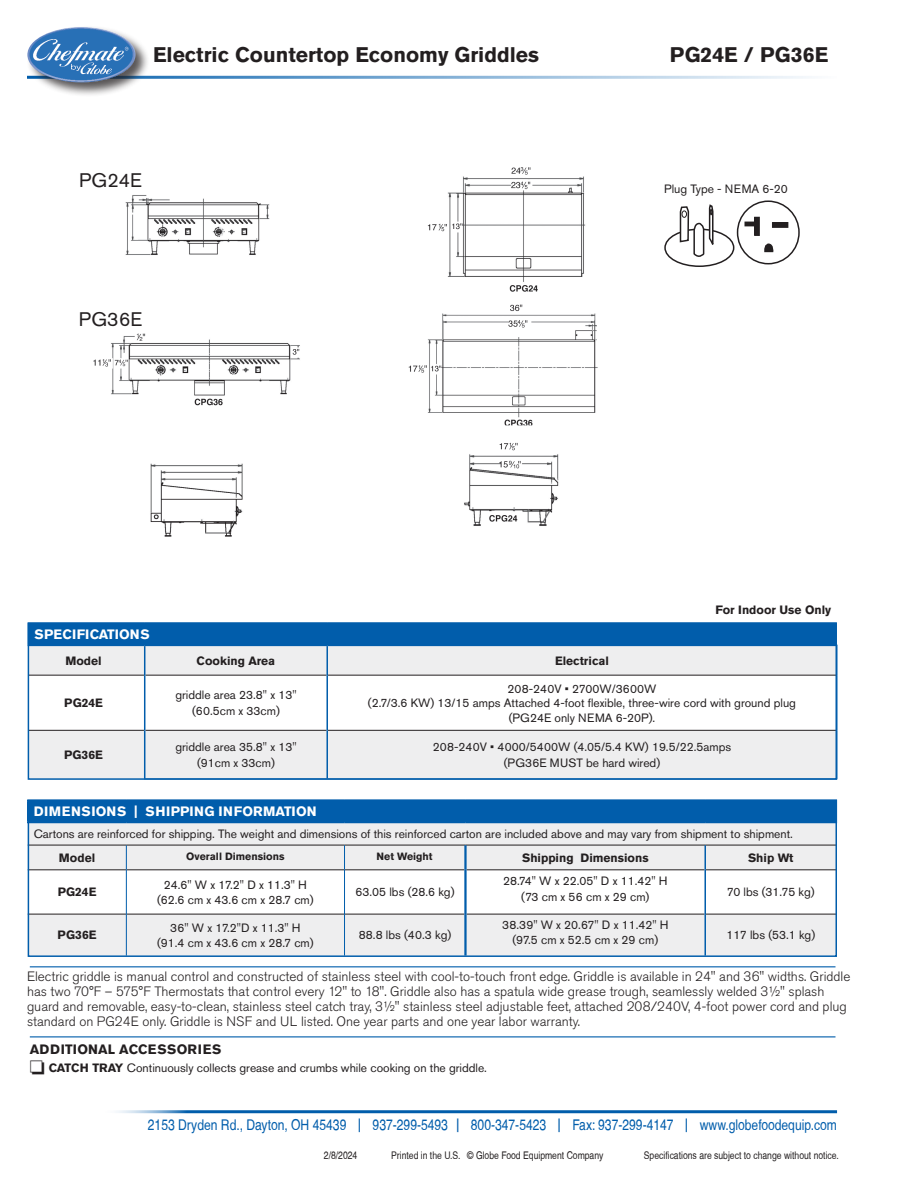
<style>
.page{position:relative;width:918px;height:1188px;background:#fff}
.page>*{position:absolute;margin:0;border:0;box-sizing:border-box;transform-origin:0 0}
.t1{font:700 21px "Akzidenz Grotesk Pro";color:#231f20}
.t2{font:19.5px "Akzidenz Grotesk Pro";color:#231f20}
.t3{font:condensed 14.7px "Helvetica";color:#015dab}
.t4{font:300 13.5px/15px "Akzidenz Grotesk Pro";color:#231f20}
.t5{font:700 13.5px "Akzidenz Grotesk Pro";letter-spacing:.04em;color:#fff}
.t6{font:700 13.5px "Akzidenz Grotesk Pro";letter-spacing:.01em;color:#231f20}
.t7{font:700 13.5px "Akzidenz Grotesk Pro";color:#fff}
.t8{font:12px/14.4px "Akzidenz Grotesk Pro";color:#231f20;text-align:center}
.t9{font:700 12px "Akzidenz Grotesk Pro";color:#231f20}
.t10{font:condensed 10.5px "Helvetica";color:#231f20}
.t11{font:700 10.5px "Akzidenz Grotesk Pro";color:#231f20}
.s1{font-weight:700}
.s2{font-family:"Akzidenz Grotesk Pro";font-stretch:normal}
</style>
<div class="page">
<hr style="left:27px;top:76px;width:810px;height:3px;background:#015dab">
<div style="left:26px;top:26px;width:124px;height:71px;background:#231f20;opacity:.75"></div>
<img style="left:27px;top:27px;width:109px;height:55px">
<hr style="left:99px;top:1110px;width:738px;height:3px;background:#015dab">
<hr style="left:30px;top:1036px;width:806px;height:1px;background:#015dab">
<hr style="left:30px;top:966px;width:806px;height:1px;background:#015dab">
<div style="left:28px;top:623px;width:809px;height:22px;background:#015dab"></div>
<div style="left:31px;top:646px;width:803px;height:131px;background:#eeeeef"></div>
<svg style="left:31px;top:676px;width:803px;height:54px"></svg>
<hr style="left:327px;top:779px;width:511px;height:1px;background:#015dab">
<hr style="left:28px;top:675px;width:116px;height:1px;background:#231f20">
<hr style="left:145px;top:675px;width:181px;height:1px;background:#231f20">
<hr style="left:328px;top:675px;width:508px;height:1px;background:#231f20">
<hr style="left:28px;top:730px;width:116px;height:1px;background:#231f20">
<hr style="left:328px;top:730px;width:508px;height:1px;background:#231f20">
<hr style="left:145px;top:730px;width:181px;height:1px;background:#231f20">
<svg style="left:144px;top:646px;width:1px;height:29px"></svg>
<hr style="left:144px;top:675px;width:1px;height:55px;background:#015dab">
<hr style="left:144px;top:730px;width:1px;height:49px;background:#015dab">
<hr style="left:326px;top:646px;width:2px;height:29px;background:#015dab">
<hr style="left:326px;top:675px;width:2px;height:55px;background:#015dab">
<hr style="left:836px;top:646px;width:2px;height:29px;background:#015dab">
<hr style="left:836px;top:675px;width:2px;height:55px;background:#015dab">
<hr style="left:836px;top:730px;width:2px;height:49px;background:#015dab">
<hr style="left:326px;top:730px;width:2px;height:49px;background:#015dab">
<hr style="left:28px;top:645px;width:117px;height:1px;background:#015dab">
<hr style="left:145px;top:645px;width:182px;height:1px;background:#015dab">
<hr style="left:327px;top:645px;width:511px;height:1px;background:#015dab">
<div style="left:28px;top:800px;width:808px;height:22px;background:#015dab"></div>
<div style="left:31px;top:823px;width:803px;height:131px;background:#eeeeef"></div>
<hr style="left:28px;top:914px;width:98px;height:1px;background:#231f20">
<hr style="left:127px;top:914px;width:217px;height:1px;background:#231f20">
<hr style="left:345px;top:914px;width:119px;height:1px;background:#231f20">
<hr style="left:467px;top:914px;width:237px;height:1px;background:#231f20">
<hr style="left:706px;top:914px;width:130px;height:1px;background:#231f20">
<svg style="left:27px;top:801px;width:1px;height:21px"></svg>
<hr style="left:27px;top:800px;width:99px;height:1px;background:#015dab">
<hr style="left:27px;top:822px;width:99px;height:1px;background:#015dab">
<hr style="left:126px;top:822px;width:219px;height:1px;background:#015dab">
<hr style="left:345px;top:822px;width:120px;height:1px;background:#015dab">
<hr style="left:465px;top:822px;width:240px;height:1px;background:#015dab">
<hr style="left:705px;top:822px;width:132px;height:1px;background:#015dab">
<hr style="left:126px;top:914px;width:1px;height:42px;background:#015dab">
<hr style="left:344px;top:914px;width:1px;height:42px;background:#015dab">
<svg style="left:31px;top:845px;width:803px;height:69px"></svg>
<hr style="left:464px;top:845px;width:3px;height:25px;background:#015dab">
<hr style="left:464px;top:870px;width:3px;height:44px;background:#015dab">
<hr style="left:464px;top:914px;width:3px;height:42px;background:#015dab">
<hr style="left:704px;top:845px;width:2px;height:25px;background:#015dab">
<hr style="left:704px;top:870px;width:2px;height:44px;background:#015dab">
<hr style="left:704px;top:914px;width:2px;height:42px;background:#015dab">
<img style="left:93px;top:167px;width:505px;height:370px">
<div style="left:737px;top:200px;width:63px;height:64px;border:2px solid #231f20;border-radius:50%"></div>
<svg style="left:764px;top:244px;width:10px;height:9px"></svg>
<div style="left:772px;top:222px;width:16px;height:6px;border:2px solid #231f20"></div>
<div style="left:754px;top:217px;width:6px;height:19px;border:2px solid #231f20"></div>
<div style="left:745px;top:222px;width:13px;height:4px;border:2px solid #231f20"></div>
<div style="left:664px;top:228px;width:70px;height:39px;border:2px solid #231f20;border-radius:50%"></div>
<svg style="left:679px;top:204px;width:35px;height:53px"></svg>
<div style="left:28px;top:622px;width:809px;height:158px;border:2px solid #015dab"></div>
<div style="left:28px;top:800px;width:809px;height:157px;border:2px solid #015dab"></div>
<p class="t1" style="left:153px;top:41px;width:388px">Electric Countertop Economy Griddles</p>
<p class="t2" style="left:79px;top:168px;width:64px">PG24E</p>
<p class="t2" style="left:79px;top:306px;width:65px">PG36E</p>
<p class="t1" style="left:670px;top:41px;width:160px">PG24E / PG36E</p>
<p class="t8" style="left:664px;top:182px;width:125px">Plug Type - NEMA 6-20</p>
<p class="t9" style="left:716px;top:602px;width:117px">For Indoor Use Only</p>
<p class="t7" style="left:34px;top:626px;width:117px">SPECIFICATIONS</p>
<p class="t9" style="left:65px;top:653px;width:38px">Model</p>
<p class="t9" style="left:197px;top:653px;width:80px">Cooking Area</p>
<p class="t9" style="left:555px;top:653px;width:55px">Electrical</p>
<p class="t9" style="left:64px;top:695px;width:40px">PG24E</p>
<p class="t8" style="left:508px;top:681px;width:150px">208-240V • 2700W/3600W</p>
<p class="t8" style="left:368px;top:696px;width:430px">(2.7/3.6 KW) 13/15 amps Attached 4-foot flexible, three-wire cord with ground plug (PG24E only NEMA 6-20P).</p>
<p class="t8" style="left:175px;top:688px;width:123px">griddle area 23.8" x 13"</p>
<p class="t8" style="left:192px;top:704px;width:89px">(60.5cm x 33cm)</p>
<p class="t9" style="left:64px;top:747px;width:40px">PG36E</p>
<p class="t8" style="left:175px;top:739px;width:123px">griddle area 35.8" x 13"</p>
<p class="t8" style="left:197px;top:756px;width:79px">(91cm x 33cm)</p>
<p class="t8" style="left:433px;top:739px;width:300px">208-240V • 4000/5400W (4.05/5.4 KW) 19.5/22.5amps</p>
<p class="t8" style="left:504px;top:756px;width:158px">(PG36E MUST be hard wired)</p>
<p class="t5" style="left:34px;top:803px;width:284px">DIMENSIONS | SHIPPING INFORMATION</p>
<p class="t8" style="left:34px;top:827px;width:761px">Cartons are reinforced for shipping. The weight and dimensions of this reinforced carton are included above and may vary from shipment to shipment.</p>
<p class="t9" style="left:59px;top:850px;width:38px">Model</p>
<p class="t11" style="left:186px;top:849px;width:100px">Overall Dimensions</p>
<p class="t11" style="left:377px;top:849px;width:57px">Net Weight</p>
<p class="t9" style="left:522px;top:850px;width:128px">Shipping Dimensions</p>
<p class="t9" style="left:748px;top:850px;width:47px">Ship Wt</p>
<p class="t9" style="left:58px;top:884px;width:40px">PG24E</p>
<p class="t8" style="left:157px;top:877px;width:158px;line-height:15px">24.6" W x 17.2" D x 11.3" H (62.6 cm x 43.6 cm x 28.7 cm)</p>
<p class="t8" style="left:355px;top:885px;width:101px">63.05 lbs (28.6 kg)</p>
<p class="t8" style="left:503px;top:873px;width:166px">28.74" W x 22.05" D x 11.42" H</p>
<p class="t8" style="left:521px;top:890px;width:130px">(73 cm x 56 cm x 29 cm)</p>
<p class="t8" style="left:727px;top:885px;width:89px">70 lbs (31.75 kg)</p>
<p class="t9" style="left:58px;top:927px;width:41px">PG36E</p>
<p class="t8" style="left:170px;top:920px;width:132px">36" W x 17.2"D x 11.3" H</p>
<p class="t8" style="left:157px;top:935px;width:158px">(91.4 cm x 43.6 cm x 28.7 cm)</p>
<p class="t8" style="left:359px;top:928px;width:94px">88.8 lbs (40.3 kg)</p>
<p class="t8" style="left:502px;top:918px;width:168px">38.39" W x 20.67" D x 11.42" H</p>
<p class="t8" style="left:513px;top:933px;width:147px">(97.5 cm x 52.5 cm x 29 cm)</p>
<p class="t8" style="left:726px;top:928px;width:90px">117 lbs (53.1 kg)</p>
<p class="t4" style="left:27px;top:969px;width:825px">Electric griddle is manual control and constructed of stainless steel with cool-to-touch front edge. Griddle is available in 24" and 36" widths. Griddle has two 70°F – 575°F Thermostats that control every 12" to 18". Griddle also has a spatula wide grease trough, seamlessly welded 3½" splash guard and removable, easy-to-clean, stainless steel catch tray, 3½" stainless steel adjustable feet, attached 208/240V, 4-foot power cord and plug standard on PG24E only. Griddle is NSF and UL listed. One year parts and one year labor warranty.</p>
<p class="t6" style="left:30px;top:1040px;width:193px">ADDITIONAL ACCESSORIES</p>
<p class="t8" style="left:30px;top:1060px;width:459px">□ <span class="s1">CATCH TRAY</span> Continuously collects grease and crumbs while cooking on the griddle.</p>
<p class="t3" style="left:148px;top:1116px;width:691px">2153 Dryden Rd., Dayton, OH 45439 <span class="s2">|</span> 937-299-5493 <span class="s2">|</span> 800-347-5423 <span class="s2">|</span> Fax: 937-299-4147 <span class="s2">|</span> www.globefoodequip.com</p>
<p class="t10" style="left:324px;top:1150px;width:35px">2/8/2024</p>
<p class="t10" style="left:391px;top:1150px;width:214px">Printed in the U.S. © Globe Food Equipment Company</p>
<p class="t10" style="left:644px;top:1150px;width:197px">Specifications are subject to change without notice.</p>
</div>
